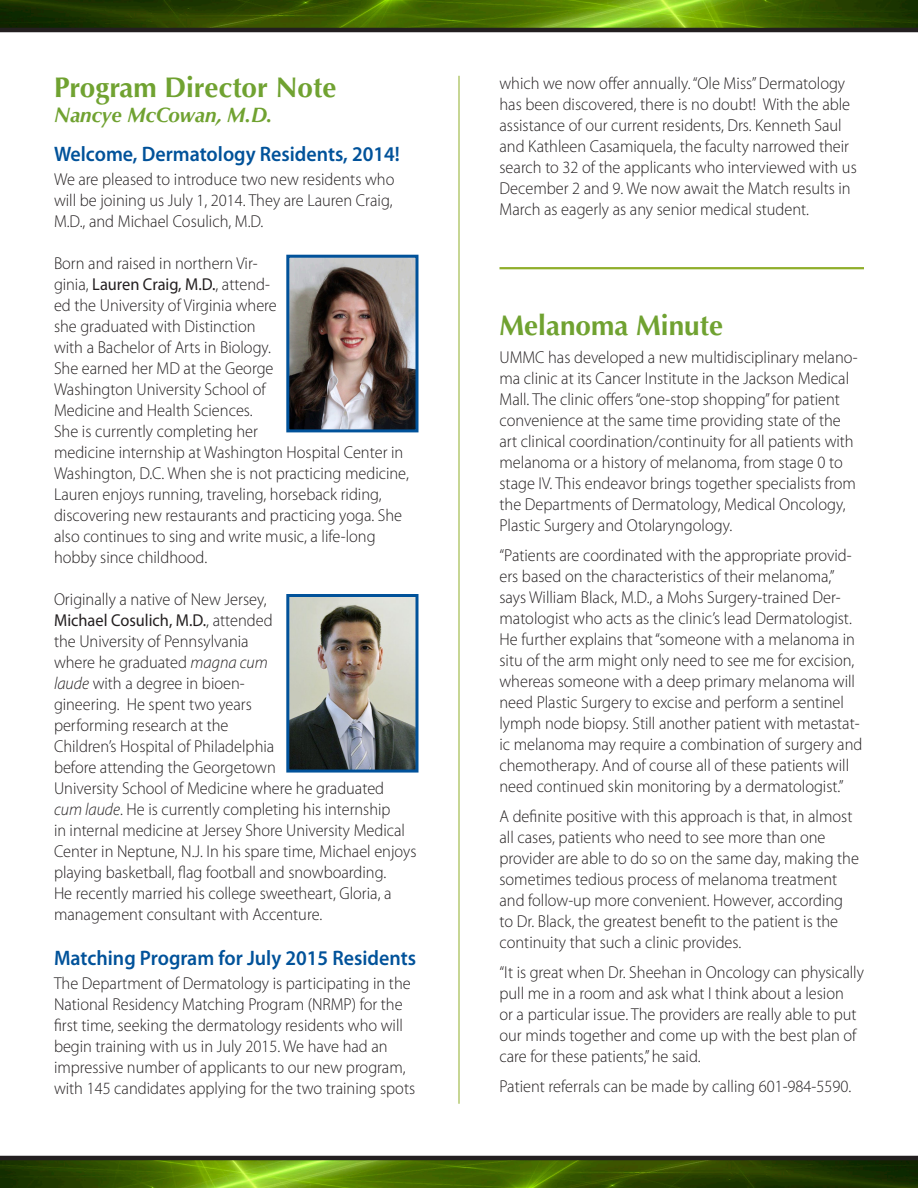
<style>
.page{position:relative;width:918px;height:1188px;background:#fff}
.page>*{position:absolute;margin:0;border:0;box-sizing:border-box;transform-origin:0 0}
.t1{font:700 28.5px "Optima LT Std";color:#70a231}
.t2{font:600 21px "Myriad Pro";color:#01529a;scale:.95 1}
.t3{font:italic 700 21px "Optima LT Std";color:#70a231}
.t4{font:300 17.25px/21px "Myriad Pro";color:#231f20;scale:.95 1}
.s1{font-weight:400}
.s2{font-style:italic}
</style>
<div class="page">
<img style="left:0;top:1160px;width:918px;height:28px">
<hr style="left:0;top:1156px;width:918px;height:4px;background:#231f20">
<img style="left:0;top:0;width:918px;height:28px">
<hr style="left:0;top:28px;width:918px;height:4px;background:#231f20">
<hr style="left:459px;top:76px;width:1px;height:1028px;background:#90ae2b">
<img style="left:290px;top:259px;width:124px;height:169px">
<div style="left:286px;top:255px;width:132px;height:177px;border:3px solid #01529a"></div>
<img style="left:290px;top:598px;width:124px;height:171px">
<div style="left:286px;top:594px;width:132px;height:179px;border:3px solid #01529a"></div>
<hr style="left:500px;top:267px;width:364px;height:2px;background:#90ae2b">
<p class="t1" style="left:54px;top:70px;width:284px">Program Director Note</p>
<p class="t3" style="left:54px;top:103px;width:220px">Nancye McCowan, M.D.</p>
<p class="t2" style="left:54px;top:141px;width:366px">Welcome, Dermatology Residents, 2014!</p>
<p class="t4" style="left:54px;top:169px;width:360px;text-align:justify">We are pleased to introduce two new residents who will be joining us July 1, 2014. They are Lauren Craig, M.D., and Michael Cosulich, M.D.</p>
<p class="t4" style="left:54px;top:253px;width:375px">Born and raised in northern Vir-<br>ginia, <span class="s1">Lauren Craig, M.D.</span>, attend-<br>ed the University of Virginia where<br>she graduated with Distinction<br>with a Bachelor of Arts in Biology.<br>She earned her MD at the George<br>Washington University School of<br>Medicine and Health Sciences.<br>She is currently completing her<br>medicine internship at Washington Hospital Center in Washington, D.C. When she is not practicing medicine, Lauren enjoys running, traveling, horseback riding, discovering new restaurants and practicing yoga. She also continues to sing and write music, a life-long hobby since childhood.</p>
<p class="t4" style="left:54px;top:589px;width:349px">Originally a native of New Jersey,<br><span class="s1">Michael Cosulich, M.D.</span>, attended<br>the University of Pennsylvania<br>where he graduated <span class="s2">magna cum<br>laude</span> with a degree in bioen-<br>gineering. He spent two years<br>performing research at the<br>Children’s Hospital of Philadelphia<br>before attending the Georgetown<br>University School of Medicine where he graduated</p>
<p class="t4" style="left:54px;top:799px;width:383px"><span class="s2">cum laude</span>. He is currently completing his internship<br>in internal medicine at Jersey Shore University Medical Center in Neptune, N.J. In his spare time, Michael enjoys playing basketball, flag football and snowboarding.</p>
<p class="t4" style="left:54px;top:883px;width:357px">He recently married his college sweetheart, Gloria, a management consultant with Accenture.</p>
<p class="t2" style="left:54px;top:945px;width:383px">Matching Program for July 2015 Residents</p>
<p class="t4" style="left:54px;top:973px;width:382px">The Department of Dermatology is participating in the National Residency Matching Program (NRMP) for the first time, seeking the dermatology residents who will begin training with us in July 2015. We have had an impressive number of applicants to our new program, with 145 candidates applying for the two training spots</p>
<p class="t4" style="left:500px;top:73px;width:378px">which we now offer annually. “Ole Miss” Dermatology has been discovered, there is no doubt! With the able assistance of our current residents, Drs. Kenneth Saul and Kathleen Casamiquela, the faculty narrowed their search to 32 of the applicants who interviewed with us December 2 and 9. We now await the Match results in March as eagerly as any senior medical student.</p>
<p class="t1" style="left:500px;top:308px;width:225px">Melanoma Minute</p>
<p class="t4" style="left:500px;top:347px;width:379px">UMMC has developed a new multidisciplinary melano&shy;ma clinic at its Cancer Institute in the Jackson Medical Mall. The clinic offers “one-stop shopping” for patient convenience at the same time providing state of the art clinical coordination/continuity for all patients with melanoma or a history of melanoma, from stage 0 to stage IV. This endeavor brings together specialists from the Departments of Dermatology, Medical Oncology, Plastic Surgery and Otolaryngology.</p>
<p class="t4" style="left:500px;top:545px;width:384px">“Patients are coordinated with the appropriate provid&shy;ers based on the characteristics of their melanoma,” says William Black, M.D., a Mohs Surgery-trained Der&shy;matologist who acts as the clinic’s lead Dermatologist.<br>He further explains that “someone with a melanoma in situ of the arm might only need to see me for excision, whereas someone with a deep primary melanoma will need Plastic Surgery to excise and perform a sentinel lymph node biopsy. Still another patient with metastat&shy;ic melanoma may require a combination of surgery and chemotherapy. And of course all of these patients will need continued skin monitoring by a dermatologist.”</p>
<p class="t4" style="left:500px;top:806px;width:380px">A definite positive with this approach is that, in almost all cases, patients who need to see more than one provider are able to do so on the same day, making the sometimes tedious process of melanoma treatment and follow-up more convenient. However, according to Dr. Black, the greatest benefit to the patient is the continuity that such a clinic provides.</p>
<p class="t4" style="left:500px;top:962px;width:385px">“It is great when Dr. Sheehan in Oncology can physically pull me in a room and ask what I think about a lesion<br>or a particular issue. The providers are really able to put our minds together and come up with the best plan of care for these patients,” he said.</p>
<p class="t4" style="left:500px;top:1076px;width:372px">Patient referrals can be made by calling 601-984-5590.</p>
</div>
